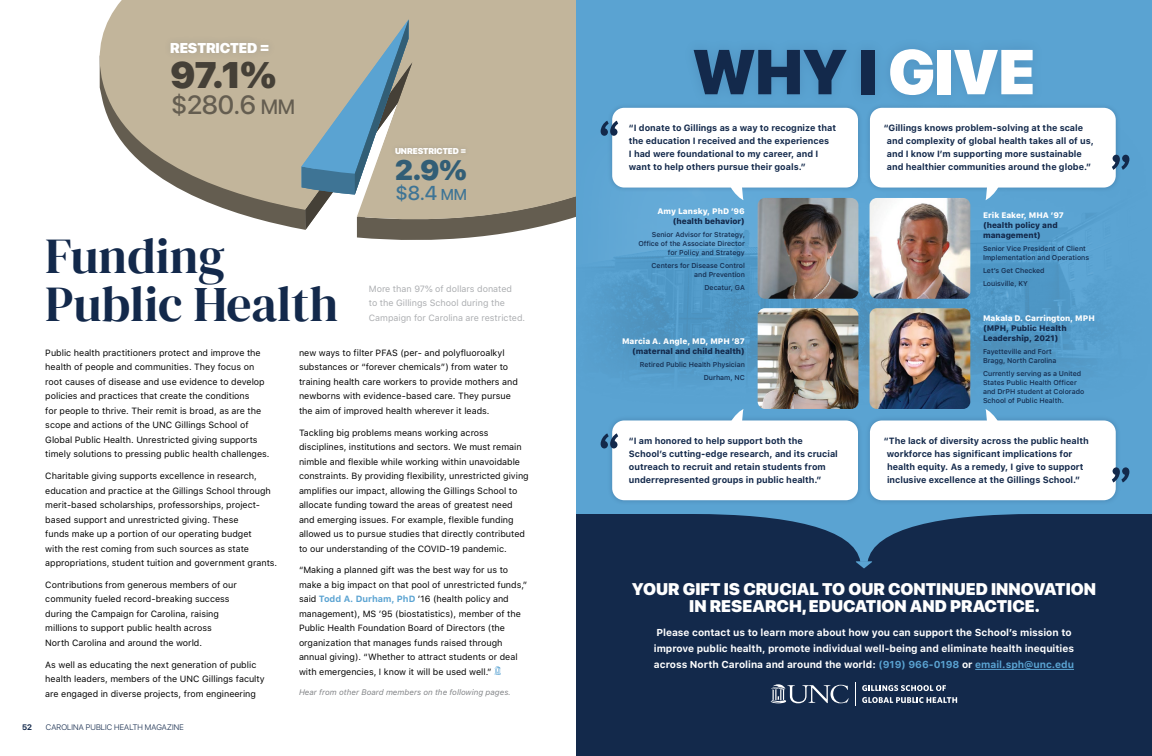
<style>
.page{position:relative;width:1152px;height:756px;background:#fff}
.page>*{position:absolute;margin:0;border:0;box-sizing:border-box;transform-origin:0 0}
.t1{font:900 63px "SF Pro Display";letter-spacing:-.01em;color:#13294b}
.t2{font:600 55px "Catamaran";color:#13294b}
.t3{font:49.7px/47.6px "DM Serif Display";color:#13294b}
.t4{font:900 36.8px "SF Pro Display";color:#454037}
.t5{font:900 28.1px "SF Pro Display";color:#325e76}
.t6{font:500 26.2px "SF Pro Display";color:#645d50}
.t7{font:500 20px "SF Pro Display";color:#3e7495}
.t8{font:900 16.8px/16.8px "SF Pro Display";color:#fff;text-align:center}
.t9{font:900 14.2px "SF Pro Display";letter-spacing:-.01em;color:#fff}
.t10{font:700 10px/16px "SF Pro Text";color:#fff}
.t11{font:9px/14.5px "SF Pro Text";color:#000}
.t12{font:700 9px/13px "SF Pro Text";color:#13294b}
.t13{font:9px/14.5px "SF Pro Text";color:#abadb0}
.t14{font:900 8.5px "SF Pro Display";letter-spacing:-.01em;color:#fff}
.t15{font:800 8px/10px "SF Pro Text";color:#13294b}
.t16{font:800 8px "SF Pro Text";color:#fff}
.t17{font:italic 8px "SF Pro Text";color:#828487}
.t18{font:300 8px "SF Pro Display";letter-spacing:.02em;color:#13294b}
.t19{font:700 8px "SF Pro Display";color:#13294b}
.t20{font:500 7px/9px "SF Pro Text";color:#13294b}
.s1{font-size:20.5px}
.s2{font-size:15.7px}
.s3{font-weight:700;color:#5aa3d2}
.s4{color:#fff}
.s5{color:#5aa3d2}
</style>
<div class="page">
<svg style="left:357px;top:224px;width:193px;height:16px;fill:#645d50"></svg>
<svg style="left:99px;top:0;width:477px;height:224px;background:#c0b59e"></svg>
<svg style="left:302px;top:20px;width:110px;height:217px;background:#9faaa7"></svg>
<div style="left:576px;top:0;width:576px;height:742px;background:#5aa3d2"></div>
<img style="left:605px;top:200px;width:496px;height:204px">
<div style="left:576px;top:514px;width:576px;height:242px;background:#13294b"></div>
<svg style="left:705px;top:514px;width:318px;height:54px"></svg>
<svg style="left:862px;top:685px;width:84px;height:6px"></svg>
<svg style="left:862px;top:697px;width:95px;height:6px"></svg>
<svg style="left:855px;top:682px;width:1px;height:24px"></svg>
<svg style="left:771px;top:684px;width:78px;height:19px"></svg>
<hr style="left:975px;top:669px;width:99px;height:1px;background:#5aa3d2">
<img style="left:758px;top:198px;width:100px;height:101px">
<img style="left:870px;top:198px;width:100px;height:101px">
<img style="left:758px;top:308px;width:100px;height:101px">
<img style="left:870px;top:308px;width:100px;height:101px">
<div style="left:682px;top:37px;width:363px;height:70px;background:#569ccb"></div>
<div style="left:391px;top:143px;width:79px;height:16px;background:#bcb098"></div>
<div style="left:163px;top:35px;width:113px;height:25px;background:#bdb198"></div>
<div style="left:865px;top:415px;width:256px;height:90px;background:#13294b;opacity:.22"></div>
<div style="left:870px;top:420px;width:246px;height:80px;background:#fff;border-radius:12px"></div>
<svg style="left:985px;top:409px;width:19px;height:12px"></svg>
<div style="left:865px;top:103px;width:256px;height:90px;background:#13294b;opacity:.22"></div>
<div style="left:870px;top:108px;width:246px;height:80px;background:#fff;border-radius:12px"></div>
<svg style="left:985px;top:187px;width:19px;height:13px"></svg>
<div style="left:607px;top:415px;width:256px;height:90px;background:#13294b;opacity:.22"></div>
<div style="left:612px;top:420px;width:246px;height:80px;background:#fff;border-radius:12px"></div>
<svg style="left:725px;top:409px;width:19px;height:12px"></svg>
<div style="left:607px;top:103px;width:256px;height:90px;background:#13294b;opacity:.22"></div>
<div style="left:612px;top:108px;width:246px;height:80px;background:#fff;border-radius:12px"></div>
<svg style="left:607px;top:77px;width:137px;height:123px"></svg>
<svg style="left:494px;top:666px;width:7px;height:9px"></svg>
<h3 class="t9" style="left:170px;top:37px;width:101px">RESTRICTED =</h3>
<h3 class="t4" style="left:170px;top:48px;width:107px">97.1%</h3>
<h3 class="t6" style="left:171px;top:86px;width:126px">$280.6 <span class="s1">MM</span></h3>
<p class="t14" style="left:395px;top:145px;width:73px">UNRESTRICTED =</p>
<h3 class="t5" style="left:395px;top:149px;width:73px">2.9%</h3>
<h3 class="t7" style="left:396px;top:179px;width:73px">$8.4 <span class="s2">MM</span></h3>
<h3 class="t3" style="left:45px;top:233px;width:294px">Funding<br>Public Health</h3>
<p class="t11" style="left:299px;top:345px;width:220px">new ways to filter PFAS (per- and polyfluoroalkyl substances or “forever chemicals”) from water to training health care workers to provide mothers and newborns with evidence-based care. They pursue the aim of improved health wherever it leads.</p>
<p class="t11" style="left:299px;top:425px;width:231px">Tackling big problems means working across disciplines, institutions and sectors. We must remain nimble and flexible while working within unavoidable constraints. By providing flexibility, unrestricted giving amplifies our impact, allowing the Gillings School to allocate funding toward the areas of greatest need and emerging issues. For example, flexible funding allowed us to pursue studies that directly contributed to our understanding of the COVID-19 pandemic.</p>
<p class="t11" style="left:299px;top:563px;width:230px">“Making a planned gift was the best way for us to make a big impact on that pool of unrestricted funds,” said <span class="s3">Todd A. Durham, PhD</span> ’16 (health policy and management), MS ’95 (biostatistics), member of the Public Health Foundation Board of Directors (the organization that manages funds raised through annual giving). “Whether to attract students or deal with emergencies, I know it will be used well.”</p>
<p class="t17" style="left:299px;top:686px;width:213px">Hear from other Board members on the following pages.</p>
<p class="t13" style="left:369px;top:281px;width:158px">More than 97% of dollars donated<br>to the Gillings School during the<br>Campaign for Carolina are restricted.</p>
<p class="t11" style="left:45px;top:345px;width:226px">Public health practitioners protect and improve the health of people and communities. They focus on root causes of disease and use evidence to develop policies and practices that create the conditions<br>for people to thrive. Their remit is broad, as are the scope and actions of the UNC Gillings School of Global Public Health. Unrestricted giving supports timely solutions to pressing public health challenges.</p>
<p class="t11" style="left:45px;top:468px;width:233px">Charitable giving supports excellence in research, education and practice at the Gillings School through merit-based scholarships, professorships, project&shy;based support and unrestricted giving. These<br>funds make up a portion of our operating budget<br>with the rest coming from such sources as state appropriations, student tuition and government grants.</p>
<p class="t11" style="left:45px;top:577px;width:193px">Contributions from generous members of our community fueled record-breaking success during the Campaign for Carolina, raising millions to support public health across North Carolina and around the world.</p>
<p class="t11" style="left:45px;top:657px;width:221px">As well as educating the next generation of public health leaders, members of the UNC Gillings faculty are engaged in diverse projects, from engineering</p>
<p class="t19" style="left:22px;top:721px;width:11px">52</p>
<p class="t18" style="left:46px;top:721px;width:139px">CAROLINA PUBLIC HEALTH MAGAZINE</p>
<h2 class="t2" style="left:599px;top:110px;width:22px">“</h2>
<h1 class="t1" style="left:692px;top:26px;width:345px">WHY I <span class="s4">GIVE</span></h1>
<p class="t12" style="left:629px;top:121px;width:209px">“I donate to Gillings as a way to recognize that the education I received and the experiences<br>I had were foundational to my career, and I</p>
<p class="t12" style="left:629px;top:160px;width:178px">want to help others pursue their goals.”</p>
<p class="t12" style="left:887px;top:121px;width:209px;text-indent:-3px">“Gillings knows problem-solving at the scale and complexity of global health takes all of us, and I know I’m supporting more sustainable and healthier communities around the globe.”</p>
<p class="t16" style="left:657px;top:205px;width:89px">Amy Lansky, PhD ’96</p>
<p class="t15" style="left:673px;top:216px;width:74px">(health behavior)</p>
<p class="t20" style="left:638px;top:230px;width:108px;text-align:right">Senior Advisor for Strategy,<br>Office of the Associate Director for Policy and Strategy</p>
<p class="t20" style="left:652px;top:261px;width:95px;text-align:right">Centers for Disease Control and Prevention</p>
<p class="t20" style="left:704px;top:283px;width:42px">Decatur, GA</p>
<p class="t16" style="left:983px;top:209px;width:82px">Erik Eaker, MHA ’97</p>
<p class="t15" style="left:983px;top:220px;width:76px">(health policy and management)</p>
<p class="t20" style="left:983px;top:244px;width:108px">Senior Vice President of Client<br>Implementation and Operations</p>
<p class="t20" style="left:983px;top:264px;width:63px;line-height:12.9px">Let’s Get Checked<br>Louisville, KY</p>
<p class="t16" style="left:622px;top:336px;width:124px">Marcia A. Angle, MD, MPH ’87</p>
<p class="t15" style="left:632px;top:346px;width:114px">(maternal and child health)</p>
<p class="t20" style="left:640px;top:358px;width:107px;line-height:12.9px;text-align:right">Retired Public Health Physician<br>Durham, NC</p>
<h2 class="t2" style="left:599px;top:422px;width:22px">“</h2>
<p class="t12" style="left:629px;top:434px;width:210px">“I am honored to help support both the<br>School’s cutting-edge research, and its crucial outreach to recruit and retain students from</p>
<p class="t12" style="left:629px;top:473px;width:194px">underrepresented groups in public health.”</p>
<p class="t16" style="left:983px;top:313px;width:113px">Makala D. Carrington, MPH</p>
<p class="t15" style="left:983px;top:323px;width:85px">(MPH, Public Health<br>Leadership, 2021)</p>
<p class="t20" style="left:983px;top:347px;width:75px">Fayetteville and Fort<br>Bragg, North Carolina</p>
<p class="t20" style="left:983px;top:369px;width:103px">Currently serving as a United<br>States Public Health Officer and DrPH student at Colorado<br>School of Public Health.</p>
<p class="t12" style="left:887px;top:434px;width:203px;text-indent:-3px">“The lack of diversity across the public health workforce has significant implications for health equity. As a remedy, I give to support inclusive excellence at the Gillings School.”</p>
<h2 class="t2" style="left:1131px;top:181px;width:22px;rotate:-180deg">“</h2>
<h2 class="t2" style="left:1131px;top:493px;width:22px;rotate:-180deg">“</h2>
<h3 class="t8" style="left:632px;top:580px;width:466px">YOUR GIFT IS CRUCIAL TO OUR CONTINUED INNOVATION<br>IN RESEARCH, EDUCATION AND PRACTICE.</h3>
<p class="t10" style="left:654px;top:624px;width:422px">Please contact us to learn more about how you can support the School’s mission to improve public health, promote individual well-being and eliminate health inequities across North Carolina and around the world: <span class="s5">(919) 966-0198</span> or <span class="s5">email.sph@unc.edu</span></p>
</div>
